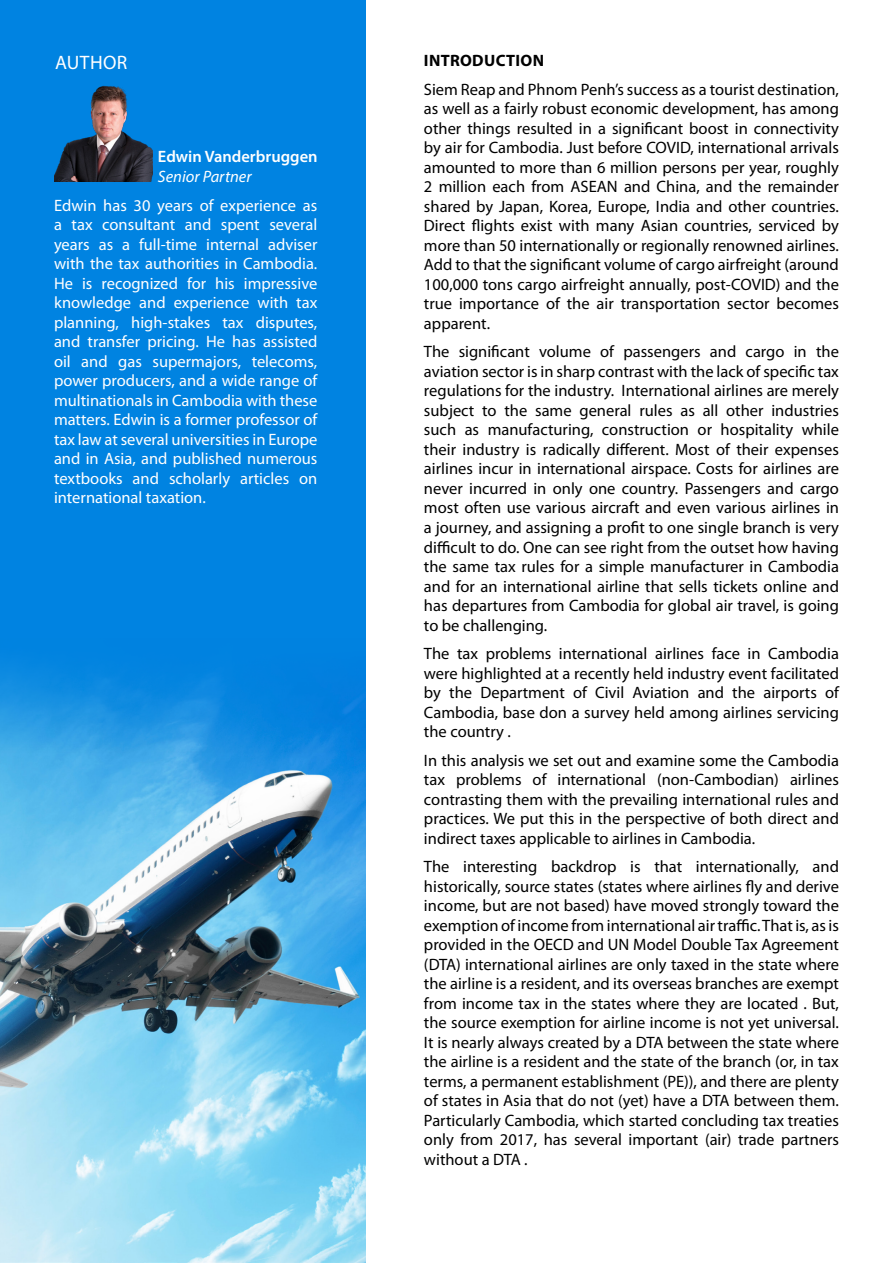
<style>
.page{position:relative;width:893px;height:1263px;background:#fff}
.page>*{position:absolute;margin:0;border:0;box-sizing:border-box;transform-origin:0 0}
.t1{font:19.5px "Myriad Pro";letter-spacing:.02em;color:#fff}
.t2{font:16.5px/19.5px "Myriad Pro";color:#000;text-align:justify}
.t3{font:16.5px/19.5px "Myriad Pro";color:#fff;text-align:justify}
.t4{font:600 16.5px "Myriad Pro";color:#fff}
.t5{font:italic 16.5px "Myriad Pro";color:#fff}
.t6{font:700 16.5px "Myriad Pro";letter-spacing:.02em;color:#000}
</style>
<div class="page">
<div style="left:0;top:0;width:365px;height:1263px;background:#0083e1"></div>
<img style="left:0;top:668px;width:365px;height:595px">
<img style="left:54px;top:85px;width:99px;height:97px">
<p class="t1" style="left:55px;top:50px;width:74px">AUTHOR</p>
<p class="t4" style="left:158px;top:146px;width:161px">Edwin Vanderbruggen</p>
<p class="t5" style="left:158px;top:166px;width:95px">Senior Partner</p>
<p class="t3" style="left:54px;top:195px;width:265px">Edwin has 30 years of experience as a tax consultant and spent several years as a full-time internal adviser with the tax authorities in Cambodia.<br>He is recognized for his impressive knowledge and experience with tax planning, high-stakes tax disputes, and transfer pricing. He has assisted oil and gas supermajors, telecoms, power producers, and a wide range of multinationals in Cambodia with these matters. Edwin is a former professor of tax law at several universities in Europe and in Asia, and published numerous textbooks and scholarly articles on international taxation.</p>
<p class="t6" style="left:424px;top:50px;width:122px">INTRODUCTION</p>
<p class="t2" style="left:424px;top:79px;width:417px">Siem Reap and Phnom Penh’s success as a tourist destination, as well as a fairly robust economic development, has among other things resulted in a significant boost in connectivity by air for Cambodia. Just before COVID, international arrivals amounted to more than 6 million persons per year, roughly 2 million each from ASEAN and China, and the remainder shared by Japan, Korea, Europe, India and other countries.<br>Direct flights exist with many Asian countries, serviced by more than 50 internationally or regionally renowned airlines.<br>Add to that the significant volume of cargo airfreight (around 100,000 tons cargo airfreight annually, post-COVID) and the true importance of the air transportation sector becomes apparent.</p>
<p class="t2" style="left:424px;top:342px;width:417px">The significant volume of passengers and cargo in the aviation sector is in sharp contrast with the lack of specific tax regulations for the industry. International airlines are merely subject to the same general rules as all other industries such as manufacturing, construction or hospitality while their industry is radically different. Most of their expenses airlines incur in international airspace. Costs for airlines are never incurred in only one country. Passengers and cargo most often use various aircraft and even various airlines in a journey, and assigning a profit to one single branch is very difficult to do. One can see right from the outset how having the same tax rules for a simple manufacturer in Cambodia and for an international airline that sells tickets online and has departures from Cambodia for global air travel, is going to be challenging.</p>
<p class="t2" style="left:424px;top:643px;width:416px">The tax problems international airlines face in Cambodia were highlighted at a recently held industry event facilitated by the Department of Civil Aviation and the airports of Cambodia, base don a survey held among airlines servicing the country .</p>
<p class="t2" style="left:424px;top:750px;width:416px">In this analysis we set out and examine some the Cambodia tax problems of international (non-Cambodian) airlines contrasting them with the prevailing international rules and practices. We put this in the perspective of both direct and indirect taxes applicable to airlines in Cambodia.</p>
<p class="t2" style="left:424px;top:856px;width:417px">The interesting backdrop is that internationally, and historically, source states (states where airlines fly and derive income, but are not based) have moved strongly toward the exemption of income from international air traffic. That is, as is provided in the OECD and UN Model Double Tax Agreement (DTA) international airlines are only taxed in the state where the airline is a resident, and its overseas branches are exempt from income tax in the states where they are located . But, the source exemption for airline income is not yet universal.<br>It is nearly always created by a DTA between the state where the airline is a resident and the state of the branch (or, in tax terms, a permanent establishment (PE)), and there are plenty of states in Asia that do not (yet) have a DTA between them.<br>Particularly Cambodia, which started concluding tax treaties only from 2017, has several important (air) trade partners without a DTA .</p>
</div>
